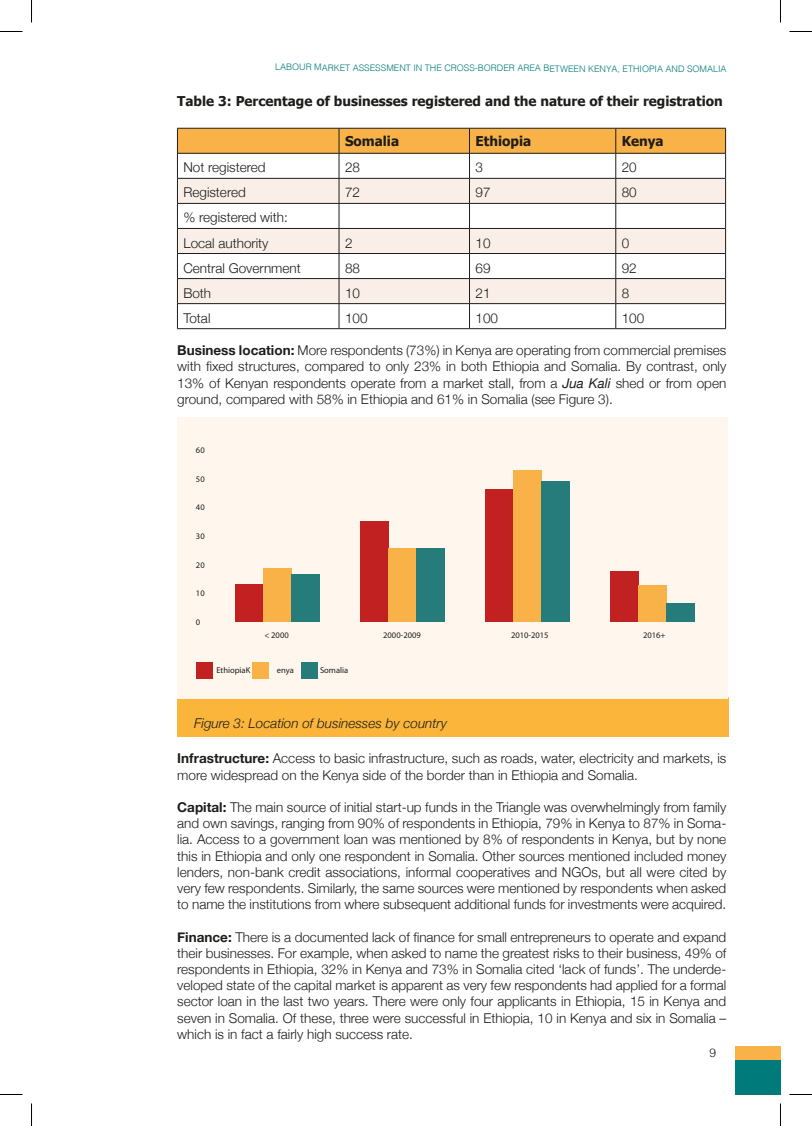
<style>
.page{position:relative;width:812px;height:1126px;background:#fff}
.page>*{position:absolute;margin:0;border:0;box-sizing:border-box;transform-origin:0 0}
.t1{font:300 13.5px/16.2px "Helvetica Neue";color:#1d1d1b;text-align:justify}
.t2{font:700 13.5px "Tahoma";color:#1d1d1b}
.t3{font:italic 300 13.5px "Helvetica Neue";color:#1d1d1b}
.t4{font:300 12px "Helvetica";color:#1d1d1b}
.t5{font:300 9px "Helvetica";letter-spacing:-.005em;color:#007a7a}
.t6{font:8.55px "Myriad Pro";color:#1d1d1b}
.s1{font-weight:700}
.s2{font-weight:400;font-style:italic}
</style>
<div class="page">
<div style="left:734px;top:1046px;width:46px;height:14px;background:#f9b248"></div>
<div style="left:734px;top:1060px;width:46px;height:34px;background:#007a7a"></div>
<div style="left:177px;top:697px;width:552px;height:40px;background:#fab53a"></div>
<svg style="left:177px;top:128px;width:549px;height:200px"></svg>
<hr style="left:177px;top:328px;width:162px;height:1px;background:#1d1d1b">
<hr style="left:339px;top:328px;width:130px;height:1px;background:#1d1d1b">
<hr style="left:469px;top:328px;width:146px;height:1px;background:#1d1d1b">
<hr style="left:615px;top:328px;width:110px;height:1px;background:#1d1d1b">
<div style="left:177px;top:417px;width:550px;height:282px;background:#fff7ee"></div>
<div style="left:235px;top:584px;width:28px;height:38px;background:#c22121"></div>
<div style="left:263px;top:568px;width:28px;height:54px;background:#f9b248"></div>
<div style="left:291px;top:575px;width:28px;height:47px;background:#257c7b"></div>
<div style="left:360px;top:521px;width:28px;height:101px;background:#c22121"></div>
<div style="left:388px;top:548px;width:28px;height:74px;background:#f9b248"></div>
<div style="left:416px;top:548px;width:28px;height:74px;background:#257c7b"></div>
<div style="left:485px;top:489px;width:28px;height:133px;background:#c22121"></div>
<div style="left:513px;top:470px;width:28px;height:152px;background:#f9b248"></div>
<div style="left:541px;top:481px;width:28px;height:141px;background:#257c7b"></div>
<div style="left:610px;top:571px;width:28px;height:51px;background:#c22121"></div>
<div style="left:638px;top:585px;width:28px;height:37px;background:#f9b248"></div>
<div style="left:666px;top:603px;width:28px;height:19px;background:#257c7b"></div>
<div style="left:196px;top:663px;width:16px;height:16px;background:#c22121"></div>
<div style="left:252px;top:663px;width:16px;height:16px;background:#f9b248"></div>
<div style="left:301px;top:663px;width:16px;height:16px;background:#257c7b"></div>
<svg style="left:0;top:31px;width:22px;height:1px"></svg>
<svg style="left:789px;top:31px;width:22px;height:1px"></svg>
<svg style="left:0;top:1094px;width:22px;height:1px"></svg>
<svg style="left:789px;top:1094px;width:22px;height:1px"></svg>
<svg style="left:31px;top:0;width:1px;height:22px"></svg>
<svg style="left:31px;top:1103px;width:1px;height:23px"></svg>
<svg style="left:780px;top:0;width:1px;height:22px"></svg>
<svg style="left:780px;top:1103px;width:1px;height:23px"></svg>
<p class="t5" style="left:275px;top:60px;width:453px">LABOUR MARKET ASSESSMENT IN THE CROSS-BORDER AREA BETWEEN KENYA, ETHIOPIA AND SOMALIA</p>
<p class="t2" style="left:177px;top:91px;width:547px">Table 3: Percentage of businesses registered and the nature of their registration</p>
<p class="t2" style="left:345px;top:132px;width:56px">Somalia</p>
<p class="t2" style="left:475px;top:132px;width:57px">Ethiopia</p>
<p class="t2" style="left:621px;top:132px;width:43px">Kenya</p>
<p class="t1" style="left:183px;top:158px;width:84px">Not registered</p>
<p class="t1" style="left:345px;top:158px;width:17px">28</p>
<p class="t1" style="left:475px;top:158px;width:9px">3</p>
<p class="t1" style="left:621px;top:158px;width:17px">20</p>
<p class="t1" style="left:183px;top:184px;width:64px">Registered</p>
<p class="t1" style="left:345px;top:184px;width:17px">72</p>
<p class="t1" style="left:475px;top:184px;width:17px">97</p>
<p class="t1" style="left:621px;top:184px;width:17px">80</p>
<p class="t1" style="left:183px;top:204px;width:106px;line-height:25px">% registered with:<br>Local authority</p>
<p class="t1" style="left:345px;top:234px;width:9px">2</p>
<p class="t1" style="left:475px;top:234px;width:17px">10</p>
<p class="t1" style="left:621px;top:234px;width:9px">0</p>
<p class="t1" style="left:183px;top:259px;width:119px">Central Government</p>
<p class="t1" style="left:345px;top:259px;width:17px">88</p>
<p class="t1" style="left:475px;top:259px;width:17px">69</p>
<p class="t1" style="left:621px;top:259px;width:17px">92</p>
<p class="t1" style="left:183px;top:284px;width:29px">Both</p>
<p class="t1" style="left:345px;top:284px;width:17px">10</p>
<p class="t1" style="left:475px;top:284px;width:17px">21</p>
<p class="t1" style="left:621px;top:284px;width:9px">8</p>
<p class="t1" style="left:183px;top:309px;width:29px">Total</p>
<p class="t1" style="left:345px;top:309px;width:24px">100</p>
<p class="t1" style="left:475px;top:309px;width:24px">100</p>
<p class="t1" style="left:621px;top:309px;width:24px">100</p>
<p class="t1" style="left:177px;top:341px;width:550px"><span class="s1">Business location:</span> More respondents (73%) in Kenya are operating from commercial premises with fixed structures, compared to only 23% in both Ethiopia and Somalia. By contrast, only 13% of Kenyan respondents operate from a market stall, from a <span class="s2">Jua Kali</span> shed or from open ground, compared with 58% in Ethiopia and 61% in Somalia (see Figure 3).</p>
<p class="t6" style="left:196px;top:445px;width:10px">60</p>
<p class="t6" style="left:196px;top:474px;width:10px">50</p>
<p class="t6" style="left:196px;top:502px;width:10px">40</p>
<p class="t6" style="left:196px;top:531px;width:10px">30</p>
<p class="t6" style="left:196px;top:560px;width:10px">20</p>
<p class="t6" style="left:196px;top:588px;width:10px">10</p>
<p class="t6" style="left:196px;top:617px;width:6px">0</p>
<p class="t6" style="left:264px;top:630px;width:26px">&lt; 2000</p>
<p class="t6" style="left:383px;top:630px;width:39px">2000-2009</p>
<p class="t6" style="left:511px;top:630px;width:39px">2010-2015</p>
<p class="t6" style="left:643px;top:630px;width:24px">2016+</p>
<p class="t6" style="left:216px;top:665px;width:35px">EthiopiaK</p>
<p class="t6" style="left:277px;top:665px;width:19px">enya</p>
<p class="t6" style="left:320px;top:665px;width:30px">Somalia</p>
<p class="t3" style="left:194px;top:712px;width:254px">Figure 3: Location of businesses by country</p>
<p class="t1" style="left:177px;top:749px;width:550px"><span class="s1">Infrastructure:</span> Access to basic infrastructure, such as roads, water, electricity and markets, is more widespread on the Kenya side of the border than in Ethiopia and Somalia.</p>
<p class="t1" style="left:177px;top:798px;width:550px"><span class="s1">Capital:</span> The main source of initial start-up funds in the Triangle was overwhelmingly from family and own savings, ranging from 90% of respondents in Ethiopia, 79% in Kenya to 87% in Soma&shy;lia. Access to a government loan was mentioned by 8% of respondents in Kenya, but by none this in Ethiopia and only one respondent in Somalia. Other sources mentioned included money lenders, non-bank credit associations, informal cooperatives and NGOs, but all were cited by very few respondents. Similarly, the same sources were mentioned by respondents when asked to name the institutions from where subsequent additional funds for investments were acquired.</p>
<p class="t1" style="left:177px;top:928px;width:550px"><span class="s1">Finance:</span> There is a documented lack of finance for small entrepreneurs to operate and expand their businesses. For example, when asked to name the greatest risks to their business, 49% of respondents in Ethiopia, 32% in Kenya and 73% in Somalia cited ‘lack of funds’. The underde&shy;veloped state of the capital market is apparent as very few respondents had applied for a formal sector loan in the last two years. There were only four applicants in Ethiopia, 15 in Kenya and seven in Somalia. Of these, three were successful in Ethiopia, 10 in Kenya and six in Somalia – which is in fact a fairly high success rate.</p>
<p class="t4" style="left:709px;top:1043px;width:8px">9</p>
</div>
